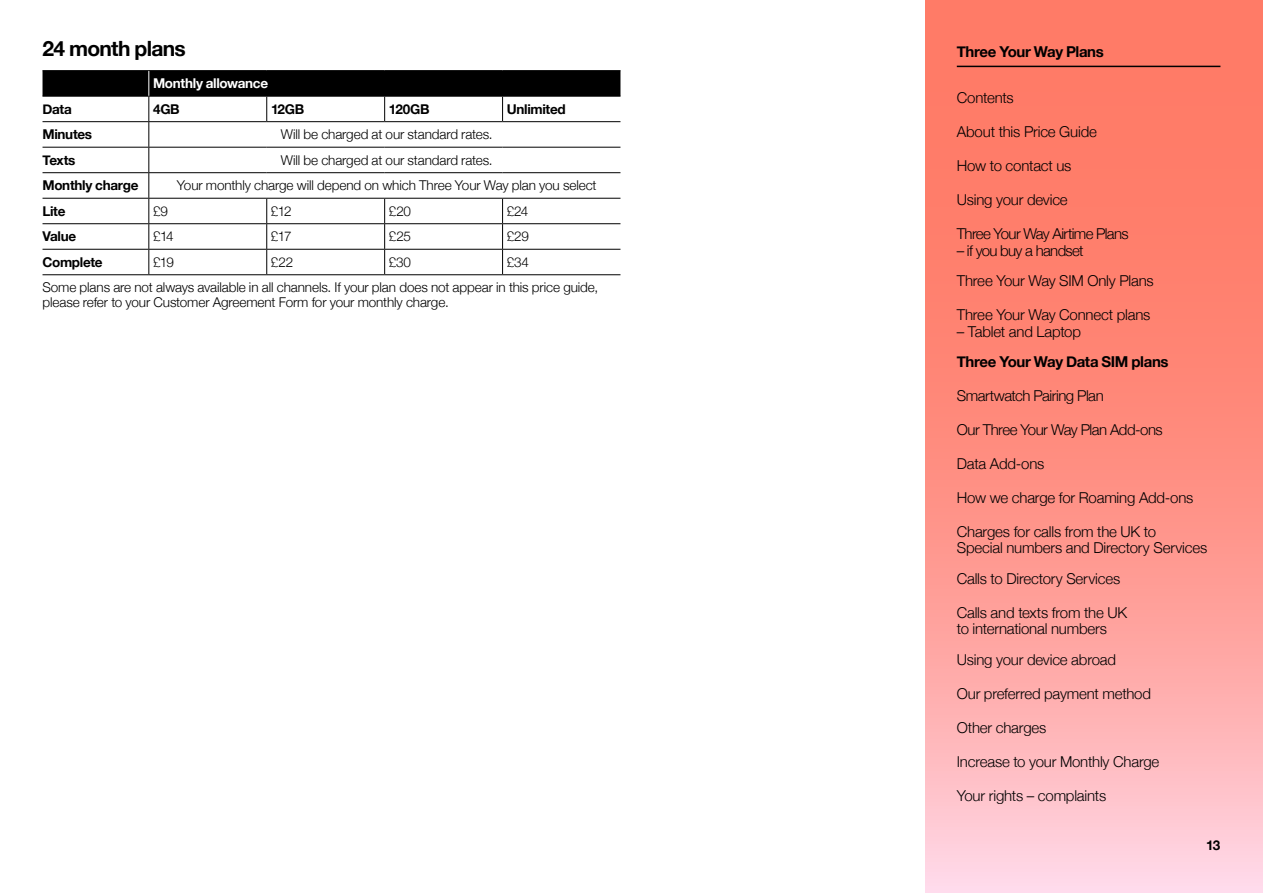
<style>
.page{position:relative;width:1263px;height:893px;background:#fff}
.page>*{position:absolute;margin:0;border:0;box-sizing:border-box;transform-origin:0 0}
.t1{font:700 21px "Helvetica Neue";letter-spacing:-.035em;color:#000}
.t2{font:300 15px/16.5px "Helvetica Neue";letter-spacing:-.015em;color:#000}
.t3{font:300 15px "Helvetica Neue";letter-spacing:-.035em;color:#000}
.t4{font:700 15px "Helvetica Neue";letter-spacing:-.025em;color:#000}
.t5{font:300 15px "Helvetica Neue";letter-spacing:-.045em;color:#000}
.t6{font:300 13.5px/25.5px "Helvetica Neue";letter-spacing:-.01em;color:#000}
.t7{font:700 13.5px "Helvetica Neue";letter-spacing:-.02em;color:#000}
.t8{font:700 13.5px "Helvetica Neue";letter-spacing:-.025em;color:#fff}
</style>
<div class="page">
<svg style="left:926px;top:0;width:337px;height:893px;background:#fe968d"></svg>
<hr style="left:957px;top:66px;width:263px;height:1px;background:#000">
<hr style="left:43px;top:70px;width:106px;height:1px;background:#000">
<hr style="left:149px;top:70px;width:118px;height:1px;background:#000">
<hr style="left:267px;top:70px;width:118px;height:1px;background:#000">
<hr style="left:385px;top:70px;width:118px;height:1px;background:#000">
<hr style="left:503px;top:70px;width:117px;height:1px;background:#000">
<hr style="left:43px;top:274px;width:106px;height:1px;background:#000">
<hr style="left:149px;top:274px;width:118px;height:1px;background:#000">
<hr style="left:267px;top:274px;width:118px;height:1px;background:#000">
<hr style="left:385px;top:274px;width:118px;height:1px;background:#000">
<hr style="left:503px;top:274px;width:117px;height:1px;background:#000">
<svg style="left:43px;top:71px;width:577px;height:203px"></svg>
<h1 class="t1" style="left:43px;top:32px;width:145px">24 month plans</h1>
<p class="t8" style="left:153px;top:73px;width:117px">Monthly allowance</p>
<p class="t7" style="left:43px;top:98px;width:31px">Data</p>
<p class="t7" style="left:153px;top:98px;width:28px">4GB</p>
<p class="t7" style="left:271px;top:98px;width:35px">12GB</p>
<p class="t7" style="left:389px;top:98px;width:42px">120GB</p>
<p class="t7" style="left:507px;top:98px;width:60px">Unlimited</p>
<p class="t7" style="left:43px;top:124px;width:51px">Minutes</p>
<p class="t6" style="left:281px;top:120px;width:213px">Will be charged at our standard rates.</p>
<p class="t7" style="left:43px;top:149px;width:35px">Texts</p>
<p class="t6" style="left:281px;top:146px;width:213px">Will be charged at our standard rates.</p>
<p class="t7" style="left:43px;top:175px;width:98px">Monthly charge</p>
<p class="t6" style="left:177px;top:171px;width:421px">Your monthly charge will depend on which Three Your Way plan you select</p>
<p class="t7" style="left:43px;top:200px;width:24px">Lite</p>
<p class="t6" style="left:153px;top:197px;width:16px">£9</p>
<p class="t6" style="left:271px;top:197px;width:22px">£12</p>
<p class="t6" style="left:389px;top:197px;width:24px">£20</p>
<p class="t6" style="left:507px;top:197px;width:23px">£24</p>
<p class="t7" style="left:42px;top:226px;width:35px">Value</p>
<p class="t6" style="left:153px;top:223px;width:22px">£14</p>
<p class="t6" style="left:271px;top:223px;width:22px">£17</p>
<p class="t6" style="left:389px;top:223px;width:23px">£25</p>
<p class="t6" style="left:507px;top:223px;width:24px">£29</p>
<p class="t7" style="left:42px;top:251px;width:62px">Complete</p>
<p class="t6" style="left:153px;top:248px;width:22px">£19</p>
<p class="t6" style="left:271px;top:248px;width:24px">£22</p>
<p class="t6" style="left:389px;top:248px;width:24px">£30</p>
<p class="t6" style="left:42px;top:248px;width:557px;text-indent:464px">£34<br>Some plans are not always available in all channels. If your plan does not appear in this price guide,</p>
<p class="t6" style="left:42px;top:289px;width:408px">please refer to your Customer Agreement Form for your monthly charge.</p>
<p class="t4" style="left:957px;top:40px;width:149px">Three Your Way Plans</p>
<p class="t2" style="left:957px;top:88px;width:58px">Contents</p>
<p class="t2" style="left:957px;top:123px;width:142px">About this Price Guide</p>
<p class="t2" style="left:957px;top:157px;width:116px">How to contact us</p>
<p class="t2" style="left:957px;top:191px;width:112px">Using your device</p>
<p class="t5" style="left:957px;top:222px;width:173px">Three Your Way Airtime Plans</p>
<p class="t2" style="left:957px;top:234px;width:198px;line-height:30.3px">– if you buy a handset<br>Three Your Way SIM Only Plans</p>
<p class="t2" style="left:957px;top:305px;width:195px">Three Your Way Connect plans</p>
<p class="t2" style="left:957px;top:322px;width:126px">– Tablet and Laptop</p>
<p class="t4" style="left:957px;top:350px;width:213px">Three Your Way Data SIM plans</p>
<p class="t3" style="left:957px;top:383px;width:148px">Smartwatch Pairing Plan</p>
<p class="t3" style="left:957px;top:417px;width:208px">Our Three Your Way Plan Add-ons</p>
<p class="t2" style="left:957px;top:454px;width:89px">Data Add-ons</p>
<p class="t2" style="left:957px;top:488px;width:238px">How we charge for Roaming Add-ons</p>
<p class="t2" style="left:957px;top:522px;width:252px">Charges for calls from the UK to<br>Special numbers and Directory Services</p>
<p class="t2" style="left:957px;top:569px;width:165px">Calls to Directory Services</p>
<p class="t2" style="left:957px;top:603px;width:172px">Calls and texts from the UK to international numbers</p>
<p class="t2" style="left:957px;top:650px;width:161px">Using your device abroad</p>
<p class="t2" style="left:957px;top:684px;width:196px">Our preferred payment method</p>
<p class="t2" style="left:957px;top:718px;width:91px">Other charges</p>
<p class="t2" style="left:957px;top:752px;width:204px">Increase to your Monthly Charge</p>
<p class="t2" style="left:957px;top:786px;width:151px">Your rights – complaints</p>
<p class="t7" style="left:1206px;top:835px;width:16px">13</p>
</div>
